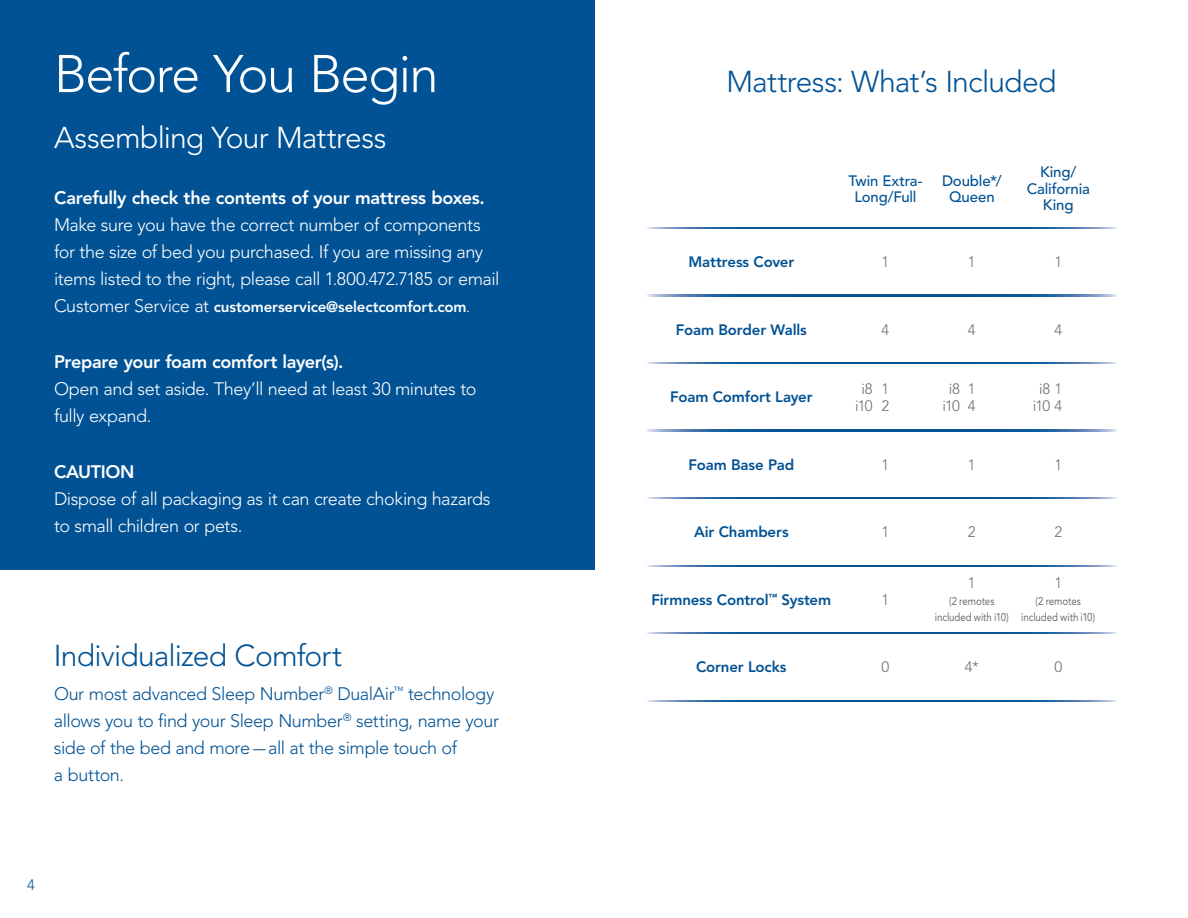
<style>
.page{position:relative;width:1188px;height:918px;background:#fff}
.page>*{position:absolute;margin:0;border:0;box-sizing:border-box;transform-origin:0 0}
.t1{font:300 52.5px "Avenir LT Std";letter-spacing:-.035em;color:#fff}
.t2{font:300 30px "Avenir LT Std";letter-spacing:-.025em;color:#005294}
.t3{font:300 30px "Avenir LT Std";letter-spacing:-.025em;color:#fff}
.t4{font:300 18px/27px "Avenir LT Std";letter-spacing:-.025em;color:#fff}
.t5{font:300 18px/27px "Avenir LT Std";letter-spacing:-.025em;color:#005294}
.t6{font:800 18px "Avenir LT Std";letter-spacing:-.02em;color:#fff}
.t7{font:800 15px "Avenir LT Std";letter-spacing:-.01em;color:#005294}
.t8{font:500 15px/16.5px "Avenir LT Std";letter-spacing:-.01em;color:#005294;text-align:center}
.t9{font:800 15px "Avenir LT Std";letter-spacing:-.005em;color:#fff}
.t10{font:300 15px/16.5px "Avenir LT Std";letter-spacing:-.045em;color:#6c6d70;text-align:center}
.t11{font:300 15px "Avenir LT Std";color:#005294}
.t12{font:11.25px/16.5px "Avenir LT Std";letter-spacing:-.005em;color:#6c6d70;text-align:center;scale:.86 1}
.s1{font-weight:300;font-size:18px}
.s2{font-weight:300}
</style>
<div class="page">
<div style="left:0;top:0;width:595px;height:569px;background:#005294"></div>
<svg style="left:646px;top:228px;width:470px;height:1px"></svg>
<svg style="left:646px;top:295px;width:470px;height:1px"></svg>
<svg style="left:646px;top:362px;width:470px;height:2px"></svg>
<svg style="left:646px;top:430px;width:470px;height:1px"></svg>
<svg style="left:646px;top:498px;width:470px;height:1px"></svg>
<svg style="left:646px;top:566px;width:470px;height:1px"></svg>
<svg style="left:646px;top:632px;width:470px;height:2px"></svg>
<svg style="left:646px;top:700px;width:470px;height:1px"></svg>
<h1 class="t1" style="left:54px;top:43px;width:386px">Before You Begin</h1>
<h2 class="t3" style="left:54px;top:120px;width:334px">Assembling Your Mattress</h2>
<p class="t6" style="left:54px;top:187px;width:432px">Carefully check the contents of your mattress boxes.</p>
<p class="t4" style="left:54px;top:211px;width:447px">Make sure you have the correct number of components for the size of bed you purchased. If you are missing any items listed to the right, please call 1.800.472.7185 or email</p>
<p class="t9" style="left:54px;top:298px;width:418px"><span class="s1">Customer Service at</span> customerservice@selectcomfort.com<span class="s2">.</span></p>
<p class="t6" style="left:54px;top:351px;width:291px">Prepare your foam comfort layer(s).</p>
<p class="t4" style="left:54px;top:375px;width:424px">Open and set aside. They’ll need at least 30 minutes to fully expand.</p>
<p class="t6" style="left:54px;top:461px;width:82px">CAUTION</p>
<p class="t4" style="left:54px;top:485px;width:438px">Dispose of all packaging as it can create choking hazards to small children or pets.</p>
<h2 class="t2" style="left:54px;top:638px;width:290px">Individualized Comfort</h2>
<p class="t5" style="left:54px;top:681px;width:447px">Our most advanced Sleep Number<sup>®</sup> DualAir<sup>™</sup> technology allows you to find your Sleep Number<sup>®</sup> setting, name your side of the bed and more — all at the simple touch of<br>a button.</p>
<p class="t11" style="left:27px;top:876px;width:9px">4</p>
<h2 class="t2" style="left:727px;top:64px;width:331px">Mattress: What’s Included</h2>
<p class="t8" style="left:848px;top:173px;width:76px">Twin Extra-<br>Long/Full</p>
<p class="t8" style="left:942px;top:173px;width:61px">Double*/<br>Queen</p>
<p class="t8" style="left:1027px;top:164px;width:65px">King/<br>California<br>King</p>
<p class="t7" style="left:688px;top:253px;width:107px">Mattress Cover</p>
<p class="t10" style="left:882px;top:254px;width:9px">1</p>
<p class="t10" style="left:968px;top:254px;width:9px">1</p>
<p class="t10" style="left:1054px;top:254px;width:9px">1</p>
<p class="t7" style="left:676px;top:321px;width:133px">Foam Border Walls</p>
<p class="t10" style="left:882px;top:322px;width:9px">4</p>
<p class="t10" style="left:968px;top:322px;width:9px">4</p>
<p class="t10" style="left:1054px;top:322px;width:9px">4</p>
<p class="t7" style="left:670px;top:388px;width:144px">Foam Comfort Layer</p>
<p class="t10" style="left:882px;top:381px;width:9px;text-align:left">1<br>2</p>
<p class="t10" style="left:968px;top:381px;width:9px;text-align:left">1<br>4</p>
<p class="t10" style="left:1033px;top:381px;width:31px">i81 i10 4</p>
<p class="t10" style="left:855px;top:381px;width:19px">i8 i10</p>
<p class="t10" style="left:942px;top:381px;width:19px">i8 i10</p>
<p class="t7" style="left:688px;top:456px;width:107px">Foam Base Pad</p>
<p class="t10" style="left:882px;top:457px;width:9px">1</p>
<p class="t10" style="left:968px;top:457px;width:9px">1</p>
<p class="t10" style="left:1054px;top:457px;width:9px">1</p>
<p class="t7" style="left:694px;top:523px;width:96px">Air Chambers</p>
<p class="t10" style="left:882px;top:524px;width:9px">1</p>
<p class="t10" style="left:968px;top:524px;width:9px">2</p>
<p class="t10" style="left:1054px;top:524px;width:9px">2</p>
<p class="t7" style="left:651px;top:591px;width:181px">Firmness Control<sup>™</sup> System</p>
<p class="t10" style="left:882px;top:592px;width:9px">1</p>
<p class="t10" style="left:968px;top:575px;width:9px">1</p>
<p class="t12" style="left:935px;top:593px;width:88px">(2 remotes included with i10)</p>
<p class="t10" style="left:1054px;top:575px;width:9px">1</p>
<p class="t12" style="left:1021px;top:593px;width:88px">(2 remotes included with i10)</p>
<p class="t7" style="left:696px;top:658px;width:92px">Corner Locks</p>
<p class="t10" style="left:882px;top:659px;width:9px">0</p>
<p class="t10" style="left:965px;top:659px;width:15px">4*</p>
<p class="t10" style="left:1054px;top:659px;width:9px">0</p>
</div>
